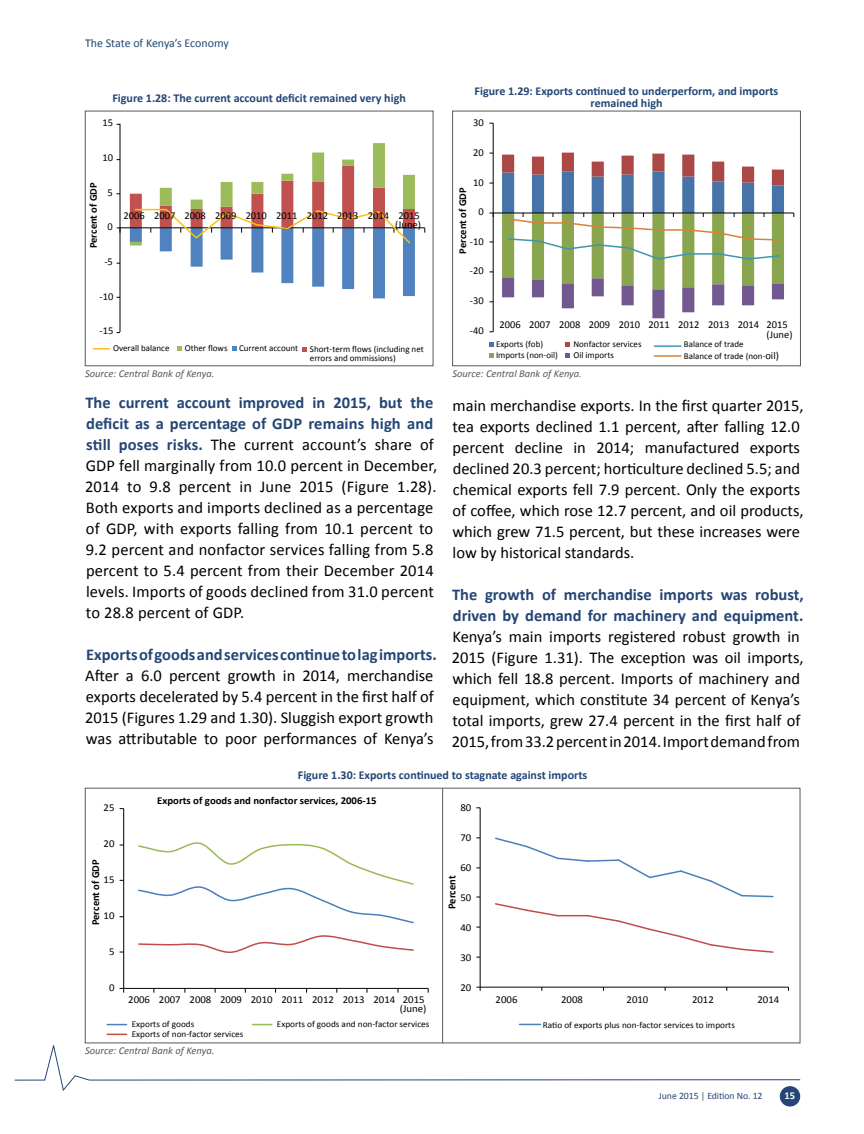
<style>
.page{position:relative;width:864px;height:1134px;background:#fff}
.page>*{position:absolute;margin:0;border:0;box-sizing:border-box;transform-origin:0 0}
.t1{font:16.5px/21px "Calibri";color:#000}
.t2{font:700 16.5px/21px "Calibri";color:#234676}
.t3{font:700 12px/12px "Calibri";color:#234676;text-align:center}
.t4{font:12px "Calibri";letter-spacing:-.01em;color:#234676}
.t5{font:700 10.8px "Calibri";color:#000}
.t6{font:10.5px/9.3px "Calibri";color:#000;text-align:right}
.t7{font:italic 10.5px "Calibri";color:#58595b}
.t8{font:10.5px/10.5px "Calibri";color:#010101}
.t9{font:700 10.5px "Calibri";color:#000}
.t10{font:700 10.5px "Calibri";color:#010101}
.t11{font:700 10.5px "Calibri";color:#fff}
.t12{font:9.75px "Calibri";letter-spacing:-.005em;color:#234676}
.t13{font:9px/9px "Calibri";color:#000}
.t14{font:9px/11.4px "Calibri";color:#010101}
.s1{font-size:10.5px}
.s2{font-weight:700;color:#234676}
.s3{color:#58595b}
</style>
<div class="page">
<svg style="left:14px;top:1042px;width:787px;height:50px"></svg>
<div style="left:780px;top:1086px;width:20px;height:21px;background:#234676;border-radius:50%"></div>
<hr style="left:120px;top:124px;width:1px;height:208px;background:#000">
<hr style="left:120px;top:228px;width:305px;height:1px;background:#000">
<svg style="left:117px;top:228px;width:4px;height:5px"></svg>
<svg style="left:130px;top:143px;width:285px;height:155px"></svg>
<svg style="left:232px;top:346px;width:4px;height:5px"></svg>
<svg style="left:302px;top:347px;width:5px;height:4px"></svg>
<svg style="left:177px;top:346px;width:5px;height:5px"></svg>
<svg style="left:93px;top:348px;width:16px;height:2px"></svg>
<div style="left:85px;top:111px;width:348px;height:255px;border:1px solid #58595b"></div>
<hr style="left:493px;top:123px;width:1px;height:209px;background:#000">
<hr style="left:493px;top:213px;width:301px;height:1px;background:#000">
<svg style="left:502px;top:153px;width:282px;height:165px"></svg>
<svg style="left:489px;top:343px;width:5px;height:4px"></svg>
<svg style="left:565px;top:343px;width:5px;height:4px"></svg>
<svg style="left:489px;top:354px;width:5px;height:4px"></svg>
<svg style="left:565px;top:354px;width:5px;height:4px"></svg>
<hr style="left:654px;top:345px;width:27px;height:2px;background:#3d96ae">
<hr style="left:654px;top:355px;width:27px;height:2px;background:#db8136">
<div style="left:452px;top:111px;width:349px;height:255px;border:1px solid #58595b"></div>
<hr style="left:123px;top:809px;width:1px;height:179px;background:#000">
<hr style="left:124px;top:988px;width:304px;height:1px;background:#000">
<svg style="left:138px;top:935px;width:276px;height:18px"></svg>
<svg style="left:138px;top:842px;width:276px;height:82px"></svg>
<svg style="left:107px;top:1024px;width:20px;height:1px"></svg>
<svg style="left:107px;top:1034px;width:20px;height:1px"></svg>
<svg style="left:252px;top:1024px;width:20px;height:1px"></svg>
<hr style="left:480px;top:808px;width:1px;height:179px;background:#000">
<hr style="left:480px;top:987px;width:308px;height:1px;background:#000">
<svg style="left:495px;top:837px;width:279px;height:116px"></svg>
<svg style="left:520px;top:1024px;width:20px;height:1px"></svg>
<div style="left:85px;top:788px;width:715px;height:255px;border:1px solid #58595b"></div>
<hr style="left:442px;top:788px;width:1px;height:255px;background:#58595b">
<p class="t4" style="left:85px;top:35px;width:145px">The State of Kenya’s Economy</p>
<p class="t3" style="left:112px;top:92px;width:295px">Figure 1.28: The current account deficit remained very high</p>
<p class="t3" style="left:475px;top:85px;width:305px">Figure 1.29: Exports continued to underperform, and imports remained high</p>
<p class="t6" style="left:102px;top:118px;width:12px">15</p>
<p class="t8" style="left:473px;top:118px;width:12px">30</p>
<p class="t6" style="left:102px;top:153px;width:12px">10</p>
<p class="t8" style="left:473px;top:147px;width:12px">20</p>
<p class="t9" style="left:87px;top:248px;width:68px;rotate:-90deg">Percent of GDP</p>
<p class="t6" style="left:107px;top:188px;width:7px">5</p>
<p class="t6" style="left:107px;top:222px;width:7px">0</p>
<p class="t6" style="left:124px;top:211px;width:299px">2006 2007 2008 2009 2010 2011 2012 2013 2014 2015 (June)</p>
<p class="t8" style="left:473px;top:177px;width:12px">10</p>
<p class="t10" style="left:456px;top:254px;width:68px;rotate:-90deg">Percent of GDP</p>
<p class="t8" style="left:479px;top:207px;width:7px">0</p>
<p class="t8" style="left:470px;top:236px;width:15px">-10</p>
<p class="t6" style="left:104px;top:257px;width:10px">-5</p>
<p class="t8" style="left:470px;top:266px;width:15px">-20</p>
<p class="t6" style="left:100px;top:292px;width:15px">-10</p>
<p class="t8" style="left:470px;top:295px;width:15px">-30</p>
<p class="t6" style="left:100px;top:326px;width:15px">-15</p>
<p class="t13" style="left:113px;top:344px;width:58px">Overall balance</p>
<p class="t13" style="left:185px;top:344px;width:44px">Other flows</p>
<p class="t13" style="left:239px;top:344px;width:61px">Current account</p>
<p class="t13" style="left:310px;top:344px;width:115px">Short-term flows (including net errors and ommissions)</p>
<p class="t8" style="left:470px;top:325px;width:15px">-40</p>
<p class="t8" style="left:767px;top:319px;width:27px;text-indent:-267px">2006 2007 2008 2009 2010 2011 2012 2013 2014 2015 (June)</p>
<p class="t14" style="left:496px;top:339px;width:49px">Exports (fob)</p>
<p class="t14" style="left:573px;top:339px;width:70px">Nonfactor services</p>
<p class="t14" style="left:496px;top:350px;width:63px">Imports (non-oil)</p>
<p class="t14" style="left:573px;top:350px;width:42px">Oil imports</p>
<p class="t14" style="left:684px;top:339px;width:97px">Balance of trade<br>Balance of trade (non-<span class="s1">oil)</span></p>
<p class="t7" style="left:85px;top:366px;width:131px">Source: Central Bank of Kenya.</p>
<p class="t7" style="left:452px;top:366px;width:131px">Source: Central Bank of Kenya.</p>
<p class="t1" style="left:85px;top:392px;width:354px"><span class="s2">The current account improved in 2015, but the deficit as a percentage of GDP remains high and still poses risks.</span> The current account’s share of GDP fell marginally from 10.0 percent in December, 2014 to 9.8 percent in June 2015 (Figure 1.28).<br>Both exports and imports declined as a percentage of GDP, with exports falling from 10.1 percent to 9.2 percent and nonfactor services falling from 5.8 percent to 5.4 percent from their December 2014 levels. Imports of goods declined from 31.0 percent to 28.8 percent of GDP.</p>
<p class="t2" style="left:86px;top:644px;width:352px">Exports of goods and services continue to lag imports.</p>
<p class="t1" style="left:85px;top:665px;width:350px;text-align:justify">After a 6.0 percent growth in 2014, merchandise exports decelerated by 5.4 percent in the first half of 2015 (Figures 1.29 and 1.30). Sluggish export growth was attributable to poor performances of Kenya’s</p>
<p class="t1" style="left:452px;top:395px;width:353px">main merchandise exports. In the first quarter 2015, tea exports declined 1.1 percent, after falling 12.0 percent decline in 2014; manufactured exports declined 20.3 percent; horticulture declined 5.5; and chemical exports fell 7.9 percent. Only the exports of coffee, which rose 12.7 percent, and oil products, which grew 71.5 percent, but these increases were low by historical standards.</p>
<p class="t2" style="left:452px;top:584px;width:353px">The growth of merchandise imports was robust, driven by demand for machinery and equipment.</p>
<p class="t1" style="left:452px;top:626px;width:354px">Kenya’s main imports registered robust growth in 2015 (Figure 1.31). The exception was oil imports, which fell 18.8 percent. Imports of machinery and equipment, which constitute 34 percent of Kenya’s total imports, grew 27.4 percent in the first half of 2015, from 33.2 percent in 2014. Import demand from</p>
<p class="t3" style="left:298px;top:769px;width:291px">Figure 1.30: Exports continued to stagnate against imports</p>
<p class="t6" style="left:104px;top:803px;width:12px">25</p>
<p class="t9" style="left:157px;top:794px;width:221px">Exports of goods and nonfactor services, 2006-15</p>
<p class="t6" style="left:460px;top:803px;width:12px">80</p>
<p class="t6" style="left:104px;top:839px;width:12px">20</p>
<p class="t6" style="left:460px;top:833px;width:12px">70</p>
<p class="t5" style="left:89px;top:925px;width:68px;rotate:-90deg">Percent of GDP</p>
<p class="t6" style="left:104px;top:875px;width:12px">15</p>
<p class="t6" style="left:104px;top:911px;width:12px">10</p>
<p class="t6" style="left:460px;top:863px;width:12px">60</p>
<p class="t5" style="left:445px;top:909px;width:35px;rotate:-90deg">Percent</p>
<p class="t6" style="left:460px;top:893px;width:12px">50</p>
<p class="t6" style="left:460px;top:923px;width:12px">40</p>
<p class="t6" style="left:109px;top:947px;width:7px">5</p>
<p class="t6" style="left:460px;top:953px;width:12px">30</p>
<p class="t6" style="left:109px;top:982px;width:7px">0</p>
<p class="t6" style="left:460px;top:982px;width:12px">20</p>
<p class="t6" style="left:128px;top:995px;width:300px">2006 2007 2008 2009 2010 2011 2012 2013 2014 2015 (June)</p>
<p class="t6" style="left:496px;top:995px;width:23px">2006</p>
<p class="t6" style="left:561px;top:995px;width:23px">2008</p>
<p class="t6" style="left:627px;top:995px;width:23px">2010</p>
<p class="t6" style="left:692px;top:995px;width:23px">2012</p>
<p class="t6" style="left:757px;top:995px;width:23px">2014</p>
<p class="t13" style="left:132px;top:1019px;width:113px;line-height:9.8px">Exports of goods<br>Exports of non-factor services</p>
<p class="t13" style="left:277px;top:1019px;width:154px">Exports of goods and non-factor services</p>
<p class="t13" style="left:543px;top:1021px;width:194px">Ratio of exports plus non-factor services to imports</p>
<p class="t7" style="left:85px;top:1043px;width:131px">Source: Central Bank of Kenya.</p>
<p class="t12" style="left:659px;top:1089px;width:105px">June 2015 <span class="s3">|</span> Edition No. 12</p>
<p class="t11" style="left:784px;top:1089px;width:12px">15</p>
</div>
